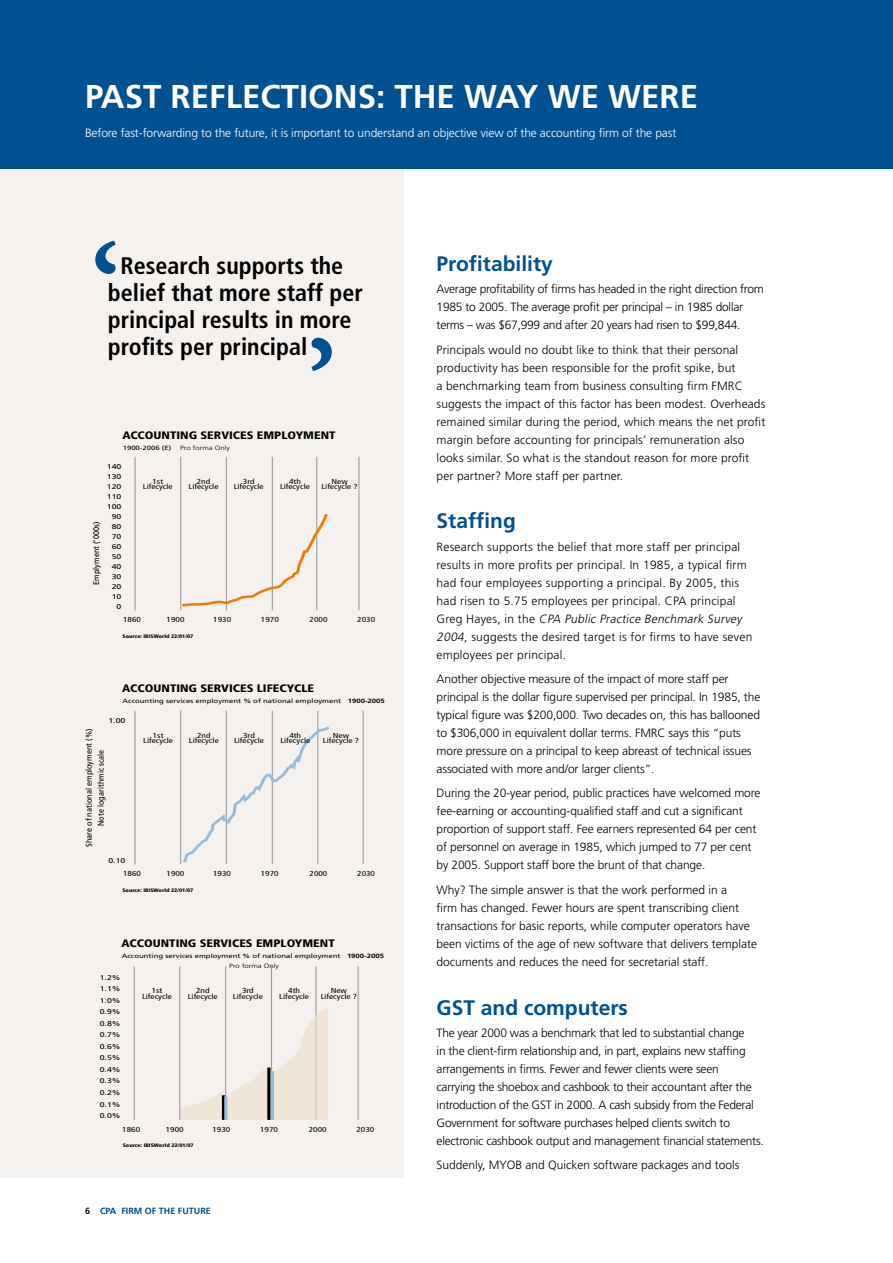
<style>
.page{position:relative;width:893px;height:1263px;background:#fff}
.page>*{position:absolute;margin:0;border:0;box-sizing:border-box;transform-origin:0 0}
.t1{font:700 33px "Frutiger";color:#fff}
.t2{font:700 condensed 24px/27px "Frutiger";color:#000}
.t3{font:700 21px "Frutiger";color:#005191}
.t4{font:300 12px/18px "Frutiger";letter-spacing:-.01em;color:#000}
.t5{font:300 12px/18px "Frutiger";letter-spacing:.01em;color:#000}
.t6{font:300 12px/18px "Frutiger";letter-spacing:.02em;color:#000}
.t7{font:300 12px "Frutiger";letter-spacing:-.01em;color:#fff}
.t8{font:900 condensed 10.8px "Frutiger";color:#000;scale:1.17 1}
.t9{font:700 9px "Frutiger";color:#005191}
.t10{font:8.25px/12px "Frutiger";color:#000;text-align:center;scale:.89 1}
.t11{font:condensed 7.2px/5.7px "Frutiger";color:#000;text-align:center;scale:1.28 1}
.t12{font:6.9px/10.1px "Frutiger";color:#000;text-align:right;scale:1.26 1}
.t13{font:6.15px/10.1px "Frutiger";color:#000;text-align:center;scale:1.26 1}
.t14{font:300 6.15px "Frutiger";color:#000;scale:1.26 1}
.t15{font:900 condensed 5.1px "Frutiger";color:#000;scale:1.19 1}
.s1{font-weight:700}
.s2{font-weight:300}
.s3{font-style:italic}
</style>
<div class="page">
<div style="left:0;top:162px;width:404px;height:1016px;background:#f4f1ee"></div>
<hr style="left:226px;top:457px;width:1px;height:153px;background:#9c9d9f">
<hr style="left:272px;top:457px;width:1px;height:153px;background:#9c9d9f">
<hr style="left:316px;top:457px;width:1px;height:153px;background:#9c9d9f">
<hr style="left:135px;top:457px;width:1px;height:154px;background:#9c9d9f">
<hr style="left:359px;top:457px;width:1px;height:153px;background:#9c9d9f">
<hr style="left:180px;top:457px;width:1px;height:153px;background:#9c9d9f">
<svg style="left:180px;top:511px;width:148px;height:97px"></svg>
<hr style="left:226px;top:710px;width:1px;height:154px;background:#9c9d9f">
<hr style="left:272px;top:710px;width:1px;height:154px;background:#9c9d9f">
<hr style="left:317px;top:710px;width:1px;height:154px;background:#9c9d9f">
<hr style="left:135px;top:711px;width:1px;height:153px;background:#9c9d9f">
<hr style="left:363px;top:710px;width:1px;height:154px;background:#9c9d9f">
<hr style="left:180px;top:710px;width:1px;height:154px;background:#9c9d9f">
<svg style="left:181px;top:724px;width:149px;height:140px"></svg>
<hr style="left:225px;top:966px;width:1px;height:154px;background:#9c9d9f">
<hr style="left:271px;top:966px;width:1px;height:154px;background:#9c9d9f">
<hr style="left:316px;top:966px;width:1px;height:154px;background:#9c9d9f">
<hr style="left:134px;top:966px;width:1px;height:154px;background:#9c9d9f">
<hr style="left:358px;top:966px;width:1px;height:154px;background:#9c9d9f">
<svg style="left:180px;top:1006px;width:148px;height:114px"></svg>
<hr style="left:179px;top:966px;width:1px;height:154px;background:#9c9d9f">
<hr style="left:222px;top:1095px;width:3px;height:25px;background:#000">
<hr style="left:267px;top:1067px;width:3px;height:53px;background:#000">
<hr style="left:271px;top:1071px;width:3px;height:49px;background:#98bbdb">
<hr style="left:224px;top:1096px;width:3px;height:24px;background:#98bbdb">
<svg style="left:311px;top:338px;width:21px;height:33px"></svg>
<svg style="left:95px;top:241px;width:21px;height:33px"></svg>
<div style="left:0;top:0;width:893px;height:168px;background:#005191"></div>
<h1 class="t1" style="left:85px;top:77px;width:216px">PAST RE FLECTIONS</h1>
<h1 class="t1" style="left:376px;top:77px;width:323px">: THE WAY WE WERE</h1>
<p class="t7" style="left:85px;top:126px;width:593px">Before fast-forwarding to the future, it is important to understand an objective view of the accounting firm of the past</p>
<h2 class="t2" style="left:108px;top:252px;width:256px;text-indent:12px">Research supports the belief that more staff per principal results in more profits per principal</h2>
<p class="t8" style="left:122px;top:428px;width:184px">ACCOUNTING SERVICES EMPLOYMENT</p>
<p class="t13" style="left:123px;top:443px;width:40px">1900-2006 (E)</p>
<p class="t14" style="left:180px;top:444px;width:41px">Pro forma Only</p>
<p class="t11" style="left:143px;top:478px;width:25px">1st<br>Lifecycle</p>
<p class="t11" style="left:189px;top:478px;width:25px">2nd<br>Lifecycle</p>
<p class="t11" style="left:234px;top:478px;width:25px">3rd<br>Lifecycle</p>
<p class="t11" style="left:280px;top:478px;width:25px">4th<br>Lifecycle</p>
<p class="t11" style="left:321px;top:478px;width:30px">New<br>Lifecycle ?</p>
<p class="t12" style="left:107px;top:462px;width:13px">140<br>130<br>120<br>110<br>100<br>90<br>80<br>70<br>60<br>50<br>40<br>30<br>20<br>10<br>0</p>
<p class="t10" style="left:90px;top:585px;width:72px;rotate:-90deg">Emplyment (‘000s)</p>
<p class="t11" style="left:123px;top:617px;width:15px">1860</p>
<p class="t11" style="left:167px;top:617px;width:15px">1900</p>
<p class="t11" style="left:213px;top:617px;width:15px">1930</p>
<p class="t11" style="left:261px;top:617px;width:15px">1970</p>
<p class="t11" style="left:310px;top:617px;width:15px">2000</p>
<p class="t11" style="left:357px;top:617px;width:15px">2030</p>
<p class="t15" style="left:122px;top:634px;width:21px">SOURCE: IBIS</p>
<p class="t15" style="left:154px;top:634px;width:35px">WORLD 22/01/07</p>
<p class="t8" style="left:122px;top:682px;width:166px">ACCOUNTING SERVICES LIFECYCLE</p>
<p class="t13" style="left:123px;top:696px;width:209px">Accounting services employment % of national employment <span class="s1">1900-2005</span></p>
<p class="t11" style="left:143px;top:732px;width:25px">1st<br>Lifecycle</p>
<p class="t11" style="left:189px;top:732px;width:25px">2nd<br>Lifecycle</p>
<p class="t11" style="left:234px;top:732px;width:25px">3rd<br>Lifecycle</p>
<p class="t11" style="left:280px;top:732px;width:25px">4th<br>Lifecycle</p>
<p class="t11" style="left:323px;top:732px;width:30px">New<br>Lifecycle ?</p>
<p class="t12" style="left:108px;top:715px;width:15px">1.00</p>
<p class="t10" style="left:83px;top:847px;width:134px;rotate:-90deg">Share of national employment (%)<br>Note logarithmic scale</p>
<p class="t12" style="left:108px;top:855px;width:15px">0.10</p>
<p class="t11" style="left:123px;top:871px;width:15px">1860</p>
<p class="t11" style="left:167px;top:871px;width:15px">1900</p>
<p class="t11" style="left:213px;top:871px;width:15px">1930</p>
<p class="t11" style="left:261px;top:871px;width:15px">1970</p>
<p class="t11" style="left:310px;top:871px;width:15px">2000</p>
<p class="t11" style="left:357px;top:871px;width:15px">2030</p>
<p class="t15" style="left:122px;top:887px;width:21px">SOURCE: IBIS</p>
<p class="t15" style="left:154px;top:887px;width:35px">WORLD 22/01/07</p>
<p class="t8" style="left:122px;top:937px;width:184px">ACCOUNTING SERVICES EMPLOYMENT</p>
<p class="t13" style="left:122px;top:951px;width:209px">Accounting services employment % of national employment <span class="s1">1900-2005<br></span><span class="s2">Pro forma Only</span></p>
<p class="t11" style="left:142px;top:988px;width:25px">1st<br>Lifecycle</p>
<p class="t11" style="left:188px;top:988px;width:25px">2nd<br>Lifecycle</p>
<p class="t11" style="left:233px;top:988px;width:25px">3rd<br>Lifecycle</p>
<p class="t11" style="left:279px;top:988px;width:25px">4th<br>Lifecycle</p>
<p class="t11" style="left:321px;top:988px;width:30px">New<br>Lifecycle ?</p>
<p class="t12" style="left:100px;top:971px;width:18px;line-height:11.6px;text-align:justify">1.2% 1.1% 1.0% 0.9% 0.8% 0.7% 0.6% 0.5% 0.4% 0.3% 0.2% 0.1% 0.0%</p>
<p class="t11" style="left:122px;top:1126px;width:15px">1860</p>
<p class="t11" style="left:166px;top:1126px;width:15px">1900</p>
<p class="t11" style="left:212px;top:1126px;width:15px">1930</p>
<p class="t11" style="left:260px;top:1126px;width:15px">1970</p>
<p class="t11" style="left:309px;top:1126px;width:15px">2000</p>
<p class="t11" style="left:356px;top:1126px;width:15px">2030</p>
<p class="t15" style="left:123px;top:1142px;width:21px">SOURCE: IBIS</p>
<p class="t15" style="left:154px;top:1142px;width:35px">WORLD 22/01/07</p>
<p class="t9" style="left:100px;top:1206px;width:112px">CPA FIRM OF THE FUTURE</p>
<h3 class="t3" style="left:437px;top:251px;width:118px">PROFITABILITY</h3>
<p class="t4" style="left:437px;top:280px;width:329px">Average profitability of firms has headed in the right direction from<br>1985 to 2005. The average profit per principal – in 1985 dollar terms – was $67,999 and after 20 years had risen to $99,844.</p>
<p class="t5" style="left:437px;top:341px;width:330px">Principals would no doubt like to think that their personal productivity has been responsible for the profit spike, but<br>a benchmarking team from business consulting firm FMRC suggests the impact of this factor has been modest. Overheads remained similar during the period, which means the net profit margin before accounting for principals’ remuneration also looks similar. So what is the standout reason for more profit per partner? More staff per partner.</p>
<h3 class="t3" style="left:437px;top:509px;width:81px">STAFFING</h3>
<p class="t6" style="left:437px;top:538px;width:317px">Research supports the belief that more staff per principal results in more profits per principal. In 1985, a typical firm had four employees supporting a principal. By 2005, this had risen to 5.75 employees per principal. CPA principal<br>G re g H a ye s , i n t h e <span class="s3">CPA Public Practice Benchmark Survey 2004</span>, suggests the desired target is for firms to have seven employees per principal.</p>
<p class="t4" style="left:437px;top:670px;width:325px">Another objective measure of the impact of more staff per principal is the dollar figure supervised per principal. In 1985, the typical figure was $200,000. Two decades on, this has ballooned to $306,000 in equivalent dollar terms. FMRC says this “puts more pressure on a principal to keep abreast of technical issues associated with more and/or larger clients”.</p>
<p class="t4" style="left:437px;top:784px;width:325px">During the 20-year period, public practices have welcomed more fee-earning or accounting-qualified staff and cut a significant proportion of support staff. Fee earners represented 64 per cent of personnel on average in 1985, which jumped to 77 per cent by 2005. Support staff bore the brunt of that change.</p>
<p class="t4" style="left:437px;top:881px;width:322px">Why? The simple answer is that the work performed in a<br>firm has changed. Fewer hours are spent transcribing client transactions for basic reports, while computer operators have been victims of the age of new software that delivers template documents and reduces the need for secretarial staff.</p>
<h3 class="t3" style="left:437px;top:995px;width:193px">GST AND COMPUTERS</h3>
<p class="t4" style="left:437px;top:1024px;width:329px">The year 2000 was a benchmark that led to substantial change<br>in the client-firm relationship and, in part, explains new staffing arrangements in firms. Fewer and fewer clients were seen<br>carrying the shoebox and cashbook to their accountant after the introduction of the GST in 2000. A cash subsidy from the Federal Government for software purchases helped clients switch to electronic cashbook output and management financial statements.</p>
<p class="t4" style="left:437px;top:1156px;width:304px">Suddenly, MYOB and Quicken software packages and tools</p>
</div>
